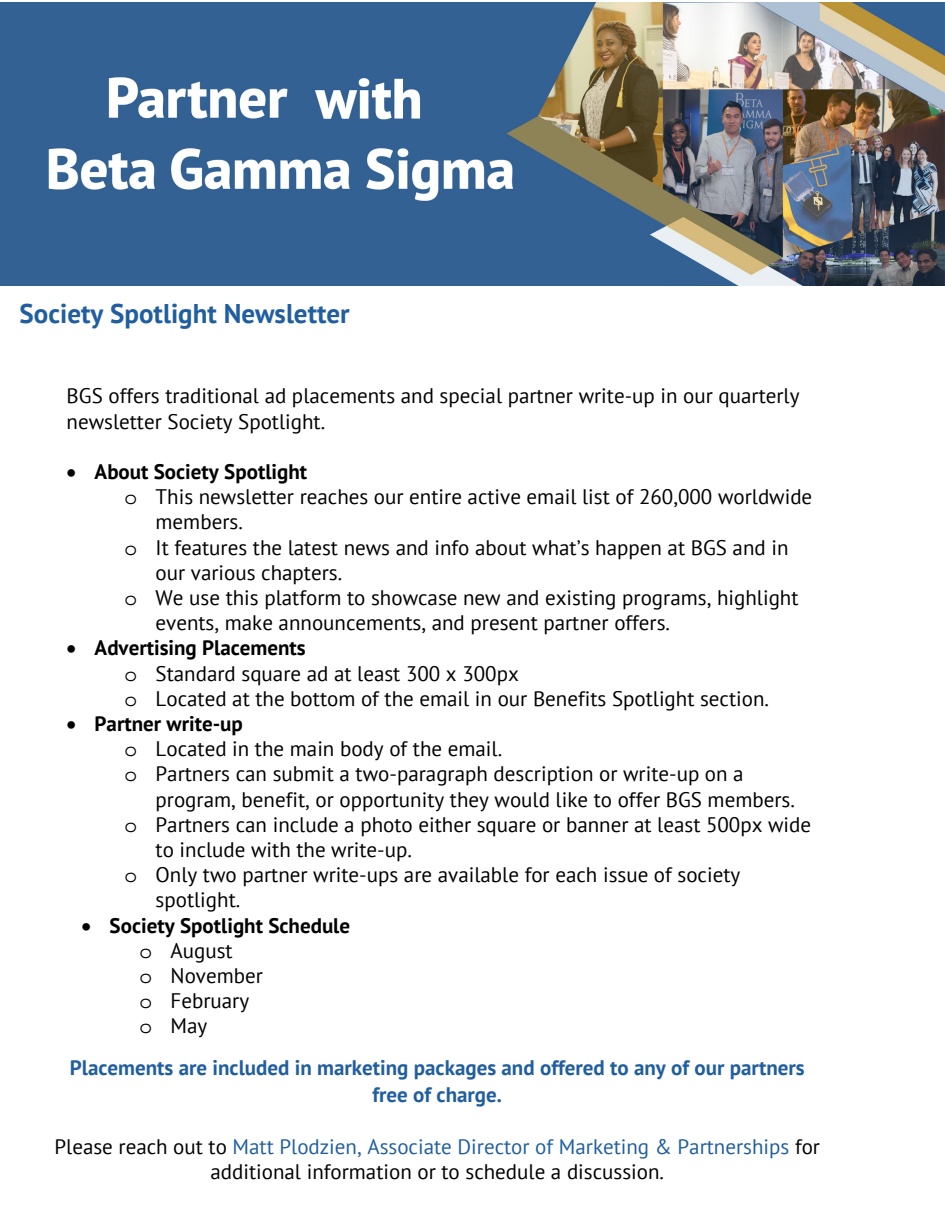
<style>
.page{position:relative;width:945px;height:1215px;background:#fff}
.page>*{position:absolute;margin:0;border:0;box-sizing:border-box;transform-origin:0 0}
.t1{font:700 27px "PT Sans";color:#205e9f}
.t2{font:21px/25.2px "PT Sans";color:#000}
.t3{font:21px/25.2px "PT Sans";color:#000;text-align:center}
.t4{font:700 21px/27.5px "PT Sans";color:#205e9f;text-align:center}
.t5{font:700 21px "PT Sans";color:#000}
.s1{font-family:"Courier Std"}
.s2{font-weight:700}
.s3{color:#205e9f}
</style>
<div class="page">
<img style="left:1px;top:3px;width:943px;height:283px">
<p class="t1" style="left:20px;top:296px;width:332px">Society Spotlight Newsletter</p>
<p class="t2" style="left:67px;top:383px;width:734px">BGS offers traditional ad placements and special partner write-up in our quarterly newsletter Society Spotlight.</p>
<p class="t5" style="left:67px;top:458px;width:242px">• About Society Spotlight</p>
<p class="t2" style="left:125px;top:484px;width:689px"><span class="s1">o</span> This newsletter reaches our entire active email list of 260,000 worldwide</p>
<p class="t2" style="left:156px;top:509px;width:89px">members.</p>
<p class="t2" style="left:125px;top:534px;width:665px"><span class="s1">o</span> It features the latest news and info about what’s happen at BGS and in</p>
<p class="t2" style="left:156px;top:559px;width:188px">our various chapters.</p>
<p class="t2" style="left:125px;top:585px;width:675px"><span class="s1">o</span> We use this platform to showcase new and existing programs, highlight</p>
<p class="t2" style="left:156px;top:610px;width:516px">events, make announcements, and present partner offers.</p>
<p class="t2" style="left:125px;top:635px;width:646px;text-indent:-58px">• <span class="s2">Advertising Placements<br></span><span class="s1">o</span> Standard square ad at least 300 x 300px<br><span class="s1">o</span> Located at the bottom of the email in our Benefits Spotlight section.</p>
<p class="t5" style="left:67px;top:710px;width:178px">• Partner write-up</p>
<p class="t2" style="left:125px;top:736px;width:379px"><span class="s1">o</span> Located in the main body of the email.</p>
<p class="t2" style="left:125px;top:761px;width:621px"><span class="s1">o</span> Partners can submit a two-paragraph description or write-up on a</p>
<p class="t2" style="left:156px;top:786px;width:641px">program, benefit, or opportunity they would like to offer BGS members.</p>
<p class="t2" style="left:125px;top:811px;width:688px"><span class="s1">o</span> Partners can include a photo either square or banner at least 500px wide</p>
<p class="t2" style="left:156px;top:837px;width:258px">to include with the write-up.</p>
<p class="t2" style="left:125px;top:862px;width:617px"><span class="s1">o</span> Only two partner write-ups are available for each issue of society</p>
<p class="t2" style="left:156px;top:887px;width:86px">spotlight.</p>
<p class="t2" style="left:140px;top:912px;width:212px;text-indent:-58px">• <span class="s2">Society Spotlight Schedule </span><span class="s1">o</span> August<br><span class="s1">o</span> November<br><span class="s1">o</span> February<br><span class="s1">o</span> May</p>
<p class="t4" style="left:70px;top:1053px;width:736px">Placements are included in marketing packages and offered to any of our partners free of charge.</p>
<p class="t3" style="left:54px;top:1134px;width:767px">Please reach out to <span class="s3">Matt Plodzien, Associate Director of Marketing &amp; Partnerships</span> for additional information or to schedule a discussion.</p>
</div>
